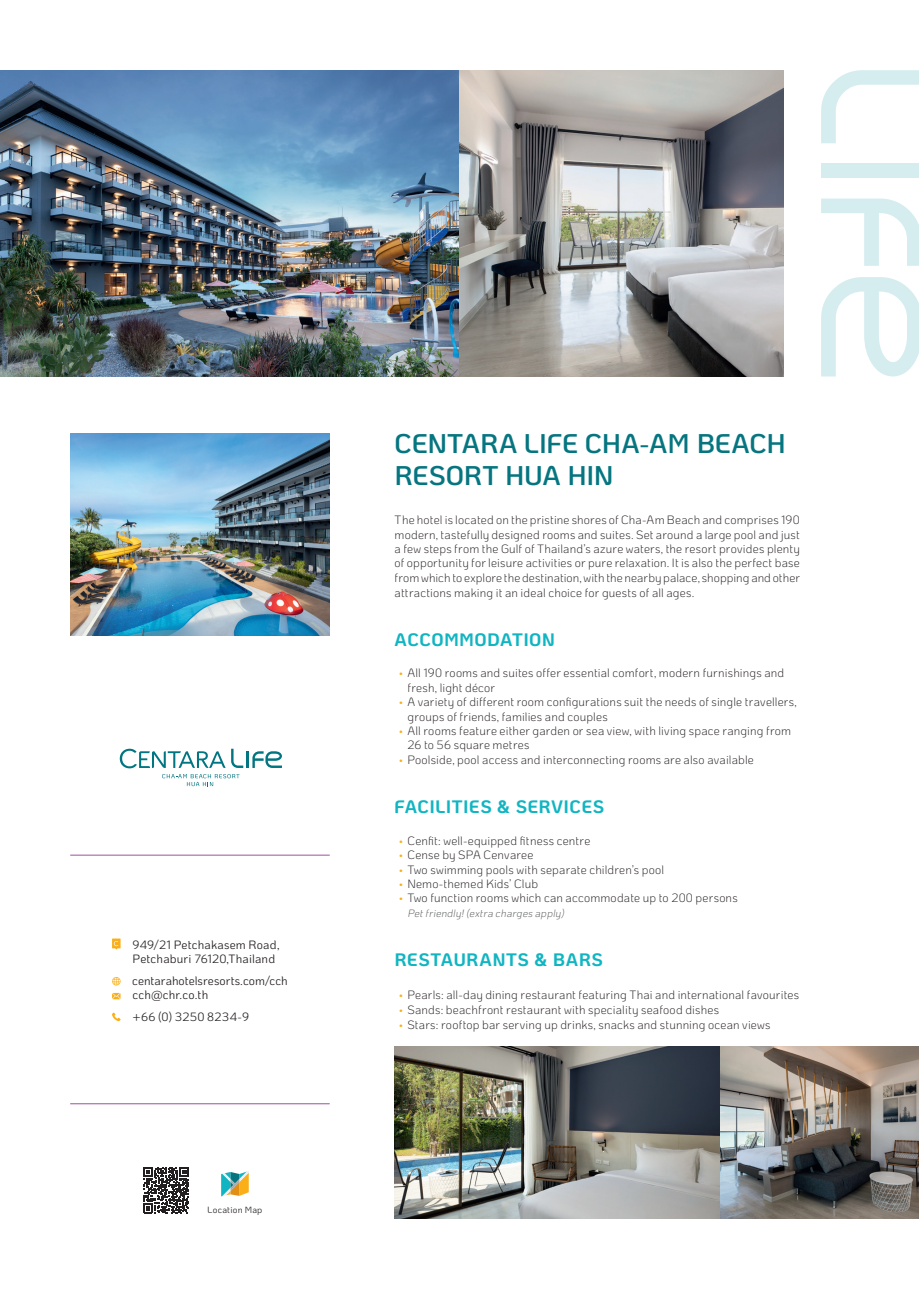
<style>
.page{position:relative;width:919px;height:1289px;background:#fff}
.page>*{position:absolute;margin:0;border:0;box-sizing:border-box;transform-origin:0 0}
.t1{font:600 27px/32.4px "Ko Ho";color:#057580}
.t2{font:700 18px "Ko Ho";letter-spacing:.025em;color:#11b5c2}
.t3{font:300 12px/14.5px "Ko Ho";letter-spacing:.015em;color:#231f20}
.t4{font:12px/14.4px "Ko Ho";letter-spacing:.015em;color:#231f20}
.t5{font:italic 300 10.5px "Ko Ho";color:#57585a}
.t6{font:9px "Ko Ho";letter-spacing:.025em;color:#231f20}
.s1{font-size:10.5px;color:#faaf18}
</style>
<div class="page">
<img style="left:70px;top:434px;width:260px;height:202px">
<hr style="left:70px;top:854px;width:260px;height:1px;background:#9d509f">
<hr style="left:70px;top:1103px;width:260px;height:1px;background:#9d509f">
<svg style="left:221px;top:1171px;width:28px;height:25px"></svg>
<svg style="left:112px;top:938px;width:8px;height:11px"></svg>
<svg style="left:112px;top:977px;width:8px;height:8px"></svg>
<svg style="left:112px;top:992px;width:8px;height:7px"></svg>
<svg style="left:112px;top:1012px;width:9px;height:9px"></svg>
<img style="left:394px;top:1046px;width:524px;height:172px">
<svg style="left:821px;top:277px;width:97px;height:99px"></svg>
<svg style="left:821px;top:70px;width:97px;height:73px"></svg>
<svg style="left:821px;top:198px;width:97px;height:68px"></svg>
<div style="left:821px;top:164px;width:97px;height:14px;background:#d6edf0"></div>
<img style="left:0;top:70px;width:783px;height:306px">
<svg style="left:143px;top:1167px;width:46px;height:46px"></svg>
<svg style="left:120px;top:748px;width:105px;height:20px"></svg>
<svg style="left:231px;top:748px;width:12px;height:20px"></svg>
<svg style="left:252px;top:751px;width:30px;height:17px"></svg>
<hr style="left:246px;top:751px;width:3px;height:17px;background:#017581">
<svg style="left:162px;top:774px;width:77px;height:12px"></svg>
<p class="t4" style="left:132px;top:937px;width:148px">949/21 Petchakasem Road,<br>Petchaburi 76120,Thailand</p>
<p class="t4" style="left:132px;top:973px;width:157px">centarahotelsresorts.com/cch cch@chr.co.th</p>
<p class="t4" style="left:132px;top:1009px;width:118px">+66 (0) 3250 8234-9</p>
<p class="t6" style="left:207px;top:1202px;width:56px">Location Map</p>
<h1 class="t1" style="left:394px;top:427px;width:393px">CENTARA LIFE CHA-AM BEACH<br>RESORT HUA HIN</h1>
<p class="t3" style="left:394px;top:513px;width:407px;text-align:justify">The hotel is located on the pristine shores of Cha-Am Beach and comprises 190 modern, tastefully designed rooms and suites. Set around a large pool and just a few steps from the Gulf of Thailand’s azure waters, the resort provides plenty of opportunity for leisure activities or pure relaxation. It is also the perfect base from which to explore the destination, with the nearby palace, shopping and other attractions making it an ideal choice for guests of all ages.</p>
<h2 class="t2" style="left:394px;top:624px;width:162px">ACCOMMODATION</h2>
<p class="t3" style="left:407px;top:666px;width:378px;text-indent:-9px"><span class="s1">•</span> All 190 rooms and suites offer essential comfort, modern furnishings and fresh, light décor</p>
<p class="t3" style="left:407px;top:695px;width:391px;text-indent:-9px"><span class="s1">•</span> A variety of different room configurations suit the needs of single travellers, groups of friends, families and couples</p>
<p class="t3" style="left:407px;top:723px;width:385px;text-indent:-9px"><span class="s1">•</span> All rooms feature either garden or sea view, with living space ranging from<br>26 to 56 square metres</p>
<p class="t3" style="left:399px;top:753px;width:356px"><span class="s1">•</span> Poolside, pool access and interconnecting rooms are also available</p>
<h2 class="t2" style="left:394px;top:792px;width:211px">FACILITIES &amp; SERVICES</h2>
<p class="t3" style="left:399px;top:833px;width:193px"><span class="s1">•</span> Cenfit: well-equipped fitness centre</p>
<p class="t3" style="left:399px;top:848px;width:136px"><span class="s1">•</span> Cense by SPA Cenvaree</p>
<p class="t3" style="left:399px;top:862px;width:267px"><span class="s1">•</span> Two swimming pools with separate children’s pool</p>
<p class="t3" style="left:399px;top:876px;width:141px"><span class="s1">•</span> Nemo-themed Kids’ Club</p>
<p class="t3" style="left:399px;top:891px;width:340px"><span class="s1">•</span> Two function rooms which can accommodate up to 200 persons</p>
<p class="t5" style="left:407px;top:905px;width:161px">Petfriendly!(extra chargesapply)</p>
<h2 class="t2" style="left:394px;top:945px;width:210px">RESTAURANTS &amp; BARS</h2>
<p class="t3" style="left:399px;top:987px;width:402px"><span class="s1">•</span> Pearls: all-day dining restaurant featuring Thai and international favourites</p>
<p class="t3" style="left:399px;top:1002px;width:321px"><span class="s1">•</span> Sands: beachfront restaurant with speciality seafood dishes</p>
<p class="t3" style="left:399px;top:1017px;width:373px"><span class="s1">•</span> Stars: rooftop bar serving up drinks, snacks and stunning ocean views</p>
</div>
